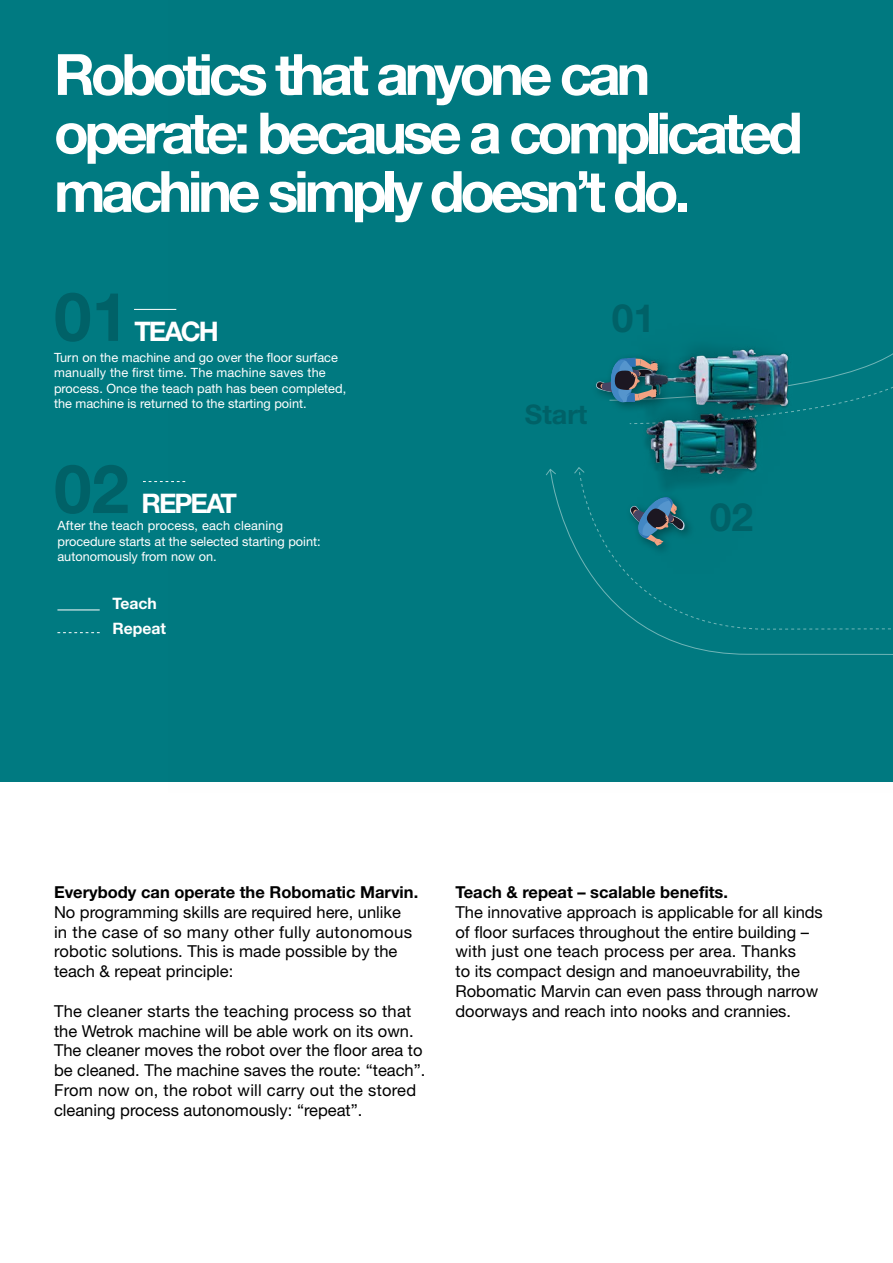
<style>
.page{position:relative;width:893px;height:1263px;background:#fff}
.page>*{position:absolute;margin:0;border:0;box-sizing:border-box;transform-origin:0 0}
.t1{font:700 67.5px "Helvetica Neue LT Pro";color:#006167}
.t2{font:700 57px/58.5px "Helvetica Neue LT Pro";letter-spacing:-.075em;color:#fff}
.t3{font:700 39px "Helvetica Neue LT Pro";color:#006167}
.t4{font:700 27px "Helvetica Neue LT Pro";letter-spacing:-.075em;color:#fff}
.t5{font:700 27px "Helvetica Neue LT Pro";color:#006167}
.t6{font:16.5px/19.8px "Helvetica Neue LT Pro";color:#000}
.t7{font:700 16.5px "Helvetica Neue LT Pro";color:#000}
.t8{font:700 15.75px/24.8px "Helvetica Neue LT Pro";color:#fff}
.t9{font:12.75px/15.3px "Helvetica Neue LT Pro";color:#fff}
</style>
<div class="page">
<div style="left:0;top:0;width:893px;height:781px;background:#007a81"></div>
<img style="left:169px;top:308px;width:724px;height:474px">
<div style="left:591px;top:352px;width:78px;height:61px;background:#007980"></div>
<svg style="left:596px;top:308px;width:297px;height:116px"></svg>
<svg style="left:573px;top:467px;width:192px;height:163px"></svg>
<hr style="left:57px;top:609px;width:43px;height:1px;background:#fff">
<svg style="left:57px;top:632px;width:43px;height:1px"></svg>
<hr style="left:134px;top:309px;width:42px;height:1px;background:#fff">
<svg style="left:143px;top:481px;width:42px;height:1px"></svg>
<h2 class="t2" style="left:54px;top:44px;width:750px">Robotics that anyone can operate: because a complicated machine simply doesn’t do.</h2>
<h1 class="t1" style="left:54px;top:275px;width:77px">01</h1>
<p class="t9" style="left:54px;top:350px;width:294px">Turn on the machine and go over the floor surface manually the first time. The machine saves the process. Once the teach path has been completed, the machine is returned to the starting point.</p>
<h3 class="t4" style="left:134px;top:315px;width:86px">TEACH</h3>
<h1 class="t1" style="left:54px;top:447px;width:77px">02</h1>
<h3 class="t4" style="left:142px;top:487px;width:97px">REPEAT</h3>
<p class="t9" style="left:57px;top:518px;width:265px">After the teach process, each cleaning procedure starts at the selected starting point: autonomously from now on.</p>
<p class="t8" style="left:112px;top:591px;width:55px">Teach<br>Repeat</p>
<h3 class="t3" style="left:612px;top:294px;width:45px">01</h3>
<h3 class="t5" style="left:525px;top:398px;width:64px">Start</h3>
<h3 class="t3" style="left:710px;top:493px;width:45px">02</h3>
<p class="t7" style="left:54px;top:882px;width:366px">Everybody can operate the Robomatic Marvin.</p>
<p class="t6" style="left:54px;top:902px;width:360px">No programming skills are required here, unlike in the case of so many other fully autonomous robotic solutions. This is made possible by the teach &amp; repeat principle:</p>
<p class="t6" style="left:54px;top:1001px;width:373px">The cleaner starts the teaching process so that the Wetrok machine will be able work on its own.<br>The cleaner moves the robot over the floor area to be cleaned. The machine saves the route: “teach”.<br>From now on, the robot will carry out the stored cleaning process autonomously: “repeat”.</p>
<p class="t7" style="left:455px;top:882px;width:274px">Teach &amp; repeat – scalable benefits.</p>
<p class="t6" style="left:455px;top:902px;width:369px">The innovative approach is applicable for all kinds of floor surfaces throughout the entire building – with just one teach process per area. Thanks<br>to its compact design and manoeuvrability, the Robomatic Marvin can even pass through narrow doorways and reach into nooks and crannies.</p>
</div>
